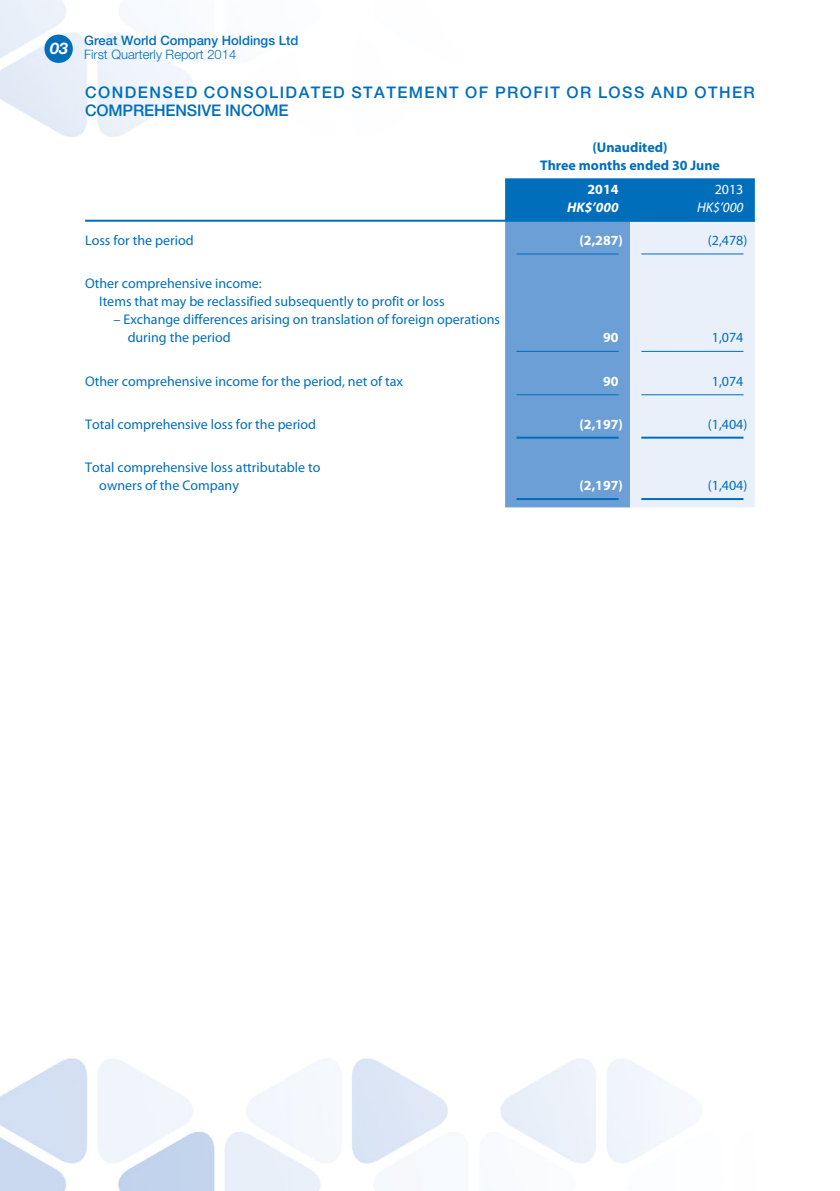
<style>
.page{position:relative;width:840px;height:1191px;background:#fff}
.page>*{position:absolute;margin:0;border:0;box-sizing:border-box;transform-origin:0 0}
.t1{font:500 16px/18px "Helvetica Neue LT Std";letter-spacing:.09em;color:#006ebb}
.t2{font:italic 700 16px "Helvetica Neue LT Std";color:#fff}
.t3{font:14px/18px "Myriad Pro";color:#006ebb}
.t4{font:700 14px/18px "Myriad Pro";color:#006ebb;text-align:center}
.t5{font:700 14px "Myriad Pro";color:#fff}
.t6{font:italic 700 14px "Myriad Pro";color:#fff}
.t7{font:italic 14px "Myriad Pro";color:#fff}
.t8{font:14px "Myriad Pro";color:#fff}
.t9{font:500 13px "Helvetica Neue LT Std";color:#006ebb}
.t10{font:300 13px "Helvetica Neue LT Std";color:#006ebb}
</style>
<div class="page">
<img style="left:0;top:0;width:755px;height:1191px">
<div style="left:45px;top:36px;width:27px;height:26px;background:#006ebb;border-radius:50%"></div>
<div style="left:44px;top:35px;width:29px;height:28px;border:2px solid #006ebb;border-radius:50%"></div>
<svg style="left:505px;top:178px;width:249px;height:329px;background:#93bbe1"></svg>
<hr style="left:85px;top:220px;width:420px;height:2px;background:#006ebb">
<hr style="left:505px;top:220px;width:124px;height:2px;background:#006ebb">
<hr style="left:629px;top:220px;width:125px;height:2px;background:#006ebb">
<hr style="left:516px;top:253px;width:102px;height:1px;background:#006ebb">
<hr style="left:641px;top:253px;width:102px;height:1px;background:#006ebb">
<hr style="left:516px;top:351px;width:102px;height:1px;background:#006ebb">
<hr style="left:641px;top:351px;width:102px;height:1px;background:#006ebb">
<hr style="left:516px;top:394px;width:102px;height:1px;background:#006ebb">
<hr style="left:641px;top:394px;width:102px;height:1px;background:#006ebb">
<hr style="left:516px;top:436px;width:102px;height:2px;background:#006ebb">
<hr style="left:641px;top:436px;width:102px;height:2px;background:#006ebb">
<hr style="left:516px;top:498px;width:102px;height:2px;background:#006ebb">
<hr style="left:641px;top:498px;width:102px;height:2px;background:#006ebb">
<p class="t2" style="left:50px;top:42px;width:19px">03</p>
<p class="t9" style="left:84px;top:36px;width:216px">Great World Company Holdings Ltd</p>
<p class="t10" style="left:84px;top:50px;width:153px">First Quarterly Report 2014</p>
<p class="t1" style="left:85px;top:86px;width:670px">CONDENSED CONSOLIDATED STATEMENT OF PROFIT OR LOSS AND OTHER<br>COMPREHENSIVE INCOME</p>
<p class="t4" style="left:539px;top:140px;width:181px">(Unaudited)<br>Three months ended 30 June</p>
<p class="t5" style="left:587px;top:184px;width:33px">2014</p>
<p class="t8" style="left:714px;top:184px;width:30px">2013</p>
<p class="t6" style="left:567px;top:202px;width:53px">HK$’000</p>
<p class="t7" style="left:696px;top:202px;width:48px">HK$’000</p>
<p class="t3" style="left:85px;top:232px;width:110px">Loss for the period</p>
<p class="t5" style="left:579px;top:235px;width:45px">(2,287)</p>
<p class="t3" style="left:707px;top:232px;width:41px">(2,478)</p>
<p class="t3" style="left:99px;top:276px;width:346px;text-indent:-14px">Other comprehensive income:<br>Items that may be reclassified subsequently to profit or loss</p>
<p class="t3" style="left:128px;top:312px;width:373px;text-indent:-14px">– Exchange differences arising on translation of foreign operations during the period</p>
<p class="t5" style="left:602px;top:332px;width:17px">90</p>
<p class="t3" style="left:711px;top:330px;width:33px">1,074</p>
<p class="t3" style="left:85px;top:373px;width:319px">Other comprehensive income for the period, net of tax</p>
<p class="t5" style="left:602px;top:376px;width:17px">90</p>
<p class="t3" style="left:711px;top:373px;width:33px">1,074</p>
<p class="t3" style="left:85px;top:417px;width:232px">Total comprehensive loss for the period</p>
<p class="t5" style="left:579px;top:419px;width:45px">(2,197)</p>
<p class="t3" style="left:707px;top:417px;width:41px">(1,404)</p>
<p class="t3" style="left:99px;top:460px;width:222px;text-indent:-14px">Total comprehensive loss attributable to owners of the Company</p>
<p class="t5" style="left:579px;top:480px;width:45px">(2,197)</p>
<p class="t3" style="left:707px;top:478px;width:41px">(1,404)</p>
</div>
